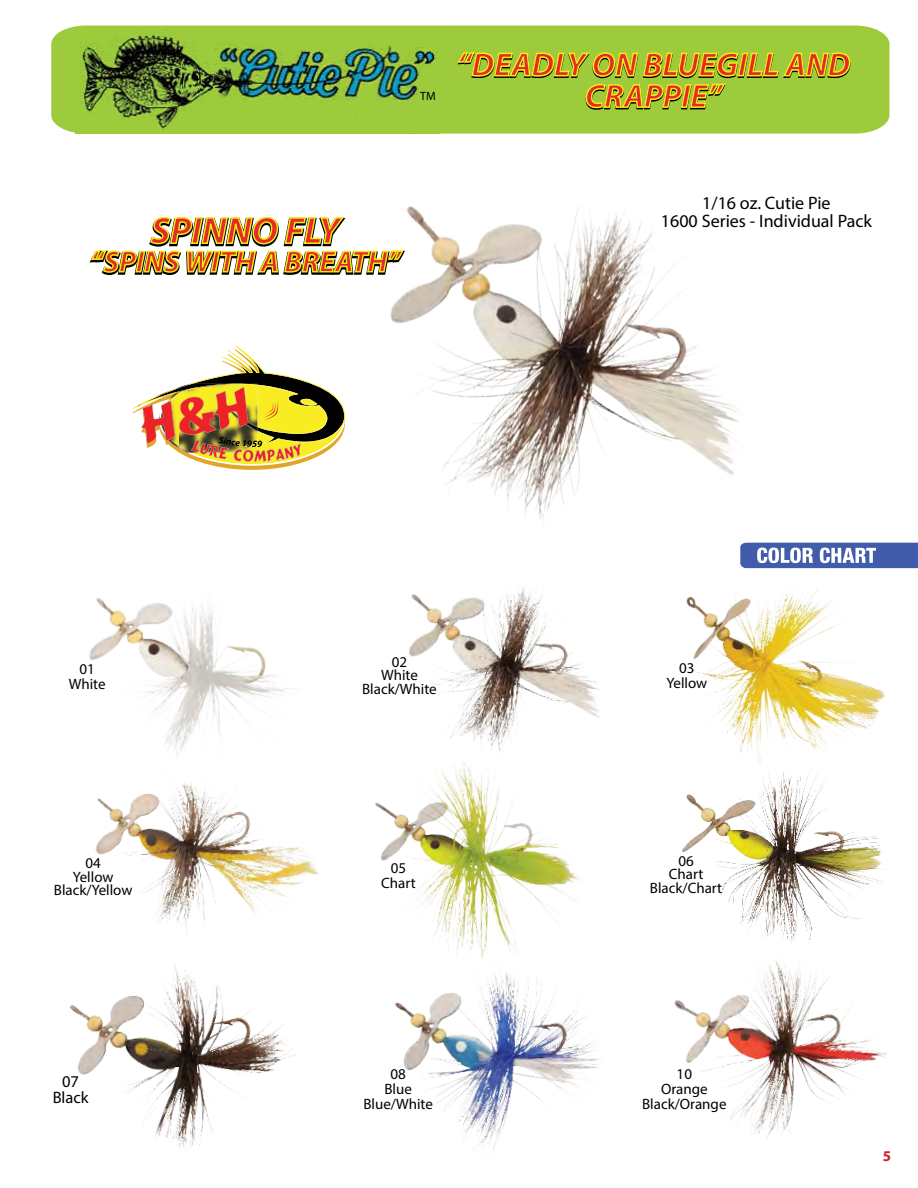
<style>
.page{position:relative;width:918px;height:1188px;background:#fff}
.page>*{position:absolute;margin:0;border:0;box-sizing:border-box;transform-origin:0 0}
.t1{font:italic 700 37.5px "Myriad Pro";color:#e7292b}
.t2{font:italic 700 33px/31.5px "Myriad Pro";color:#e7292b;text-align:center}
.t3{font:italic 700 30px "Myriad Pro";color:#e7292b}
.t4{font:18px/18px "Myriad Pro";color:#000;text-align:center}
.t5{font:16.5px/16.5px "Myriad Pro";color:#000;text-align:center}
.t6{font:15px/15px "Myriad Pro";color:#000;text-align:center}
.t7{font:700 15px "Myriad Pro";color:#ce202b}
.t8{font:12px "Myriad Pro";color:#000}
</style>
<div class="page">
<img style="left:409px;top:600px;width:191px;height:149px">
<img style="left:390px;top:206px;width:349px;height:394px">
<img style="left:633px;top:539px;width:285px;height:217px">
<img style="left:95px;top:823px;width:224px;height:106px">
<img style="left:375px;top:749px;width:206px;height:189px">
<img style="left:682px;top:756px;width:207px;height:168px">
<img style="left:69px;top:964px;width:227px;height:185px">
<img style="left:394px;top:938px;width:207px;height:213px">
<img style="left:674px;top:924px;width:213px;height:214px">
<img style="left:89px;top:598px;width:200px;height:225px">
<svg style="left:740px;top:543px;width:178px;height:25px"></svg>
<svg style="left:89px;top:216px;width:318px;height:71px"></svg>
<div style="left:51px;top:26px;width:838px;height:108px;background:#9dcb3b"></div>
<img style="left:75px;top:28px;width:365px;height:105px">
<svg style="left:456px;top:51px;width:395px;height:59px;background:#9ebe2f"></svg>
<svg style="left:133px;top:345px;width:212px;height:125px"></svg>
<p class="t8" style="left:420px;top:89px;width:17px">TM</p>
<h2 class="t2" style="left:457px;top:51px;width:395px">“DEADLY ON BLUEGILL AND<br>CRAPPIE”</h2>
<h1 class="t1" style="left:151px;top:211px;width:190px">SPINNO FLY</h1>
<h3 class="t3" style="left:90px;top:247px;width:312px">“SPINS WITH A BREATH”</h3>
<p class="t4" style="left:661px;top:193px;width:213px">1/16 oz. Cutie Pie<br>1600 Series - Individual Pack</p>
<p class="t6" style="left:69px;top:662px;width:38px">01<br>White</p>
<p class="t6" style="left:362px;top:655px;width:76px;line-height:13.5px">02<br>White<br>Black/White</p>
<p class="t6" style="left:667px;top:660px;width:42px">03<br>Yellow</p>
<p class="t6" style="left:54px;top:856px;width:80px;line-height:13.5px">04<br>Yellow<br>Black/Yellow</p>
<p class="t6" style="left:381px;top:861px;width:36px">05<br>Chart</p>
<p class="t6" style="left:650px;top:854px;width:74px;line-height:13.5px">06<br>Chart<br>Black/Chart</p>
<p class="t5" style="left:53px;top:1073px;width:37px">07<br>Black</p>
<p class="t6" style="left:363px;top:1066px;width:71px">08<br>Blue<br>Blue/White</p>
<p class="t6" style="left:642px;top:1066px;width:86px">10<br>Orange<br>Black/Orange</p>
<p class="t7" style="left:883px;top:1148px;width:10px">5</p>
</div>
